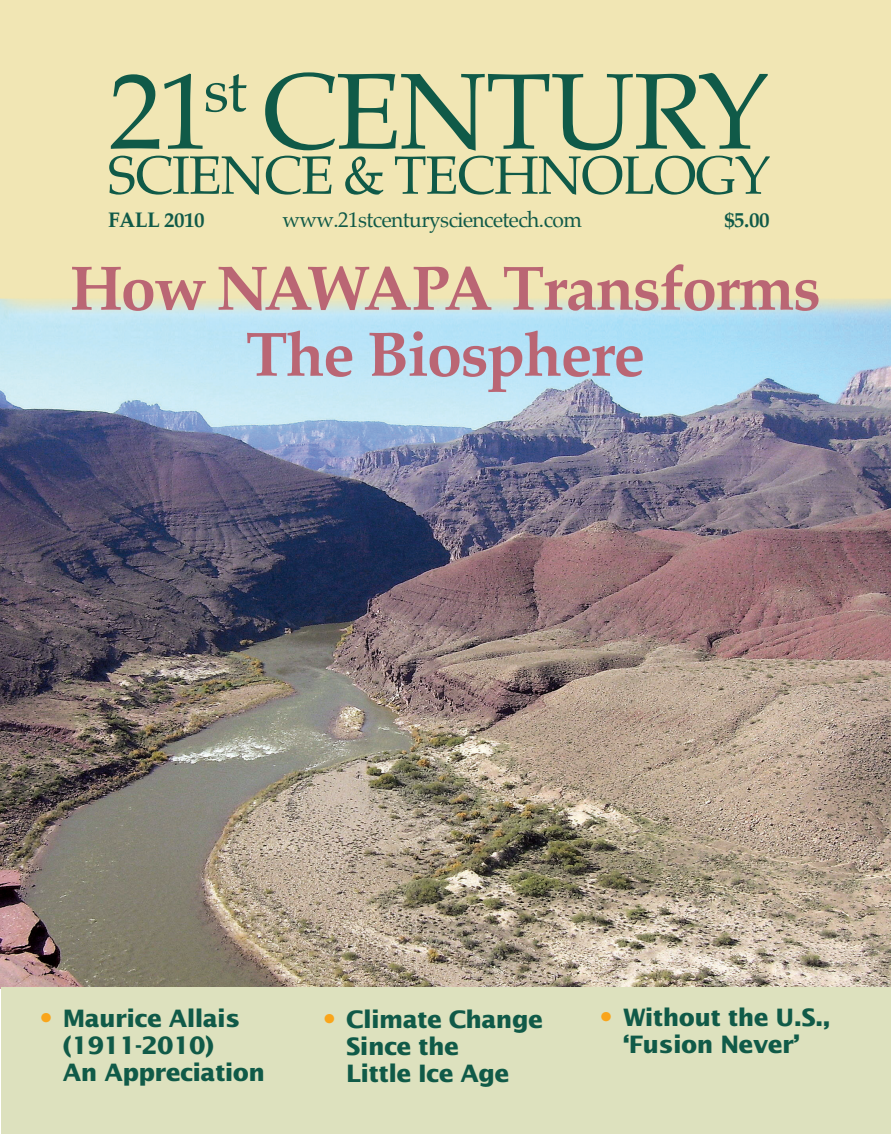
<style>
.page{position:relative;width:891px;height:1134px;background:#fff}
.page>*{position:absolute;margin:0;border:0;box-sizing:border-box;transform-origin:0 0}
.t1{font:108px "Palatino";letter-spacing:-.025em;color:#105a48}
.t2{font:700 63px "Palatino";letter-spacing:-.025em;color:#ba6674}
.t3{font:54px "Palatino";letter-spacing:-.025em;color:#105a48}
.t4{font:700 24px/27px "Lucida Sans";letter-spacing:-.025em;color:#105a48}
.t5{font:21px "Palatino";letter-spacing:-.025em;color:#105a48}
.t6{font:700 21px "Palatino";letter-spacing:-.025em;color:#105a48}
.s1{font-family:"Palatino";font-size:33px;color:#f9a51b}
</style>
<div class="page">
<img style="left:0;top:0;width:891px;height:988px">
<div style="left:1px;top:987px;width:890px;height:147px;background:#dde1be"></div>
<p class="t1" style="left:109px;top:49px;width:662px">21<sup>st</sup> CENTURY</p>
<p class="t3" style="left:108px;top:144px;width:664px">SCIENCE &amp; TECHNOLOGY</p>
<p class="t6" style="left:108px;top:208px;width:98px">FALL 2010</p>
<p class="t5" style="left:283px;top:208px;width:301px">www.21stcenturysciencetech.com</p>
<p class="t6" style="left:724px;top:208px;width:47px">$5.00</p>
<p class="t2" style="left:70px;top:252px;width:752px">How NAWAPA Transforms</p>
<p class="t2" style="left:246px;top:318px;width:401px">The Biosphere</p>
<p class="t4" style="left:63px;top:1004px;width:204px;text-indent:-27px"><span class="s1">•</span> Maurice Allais (1911-2010)<br>An Appreciation</p>
<p class="t4" style="left:346px;top:1005px;width:198px;text-indent:-27px"><span class="s1">•</span> Climate Change<br>Since the<br>Little Ice Age</p>
<p class="t4" style="left:596px;top:1004px;width:236px;text-align:center"><span class="s1">•</span> Without the U.S., ‘Fusion Never’</p>
</div>
